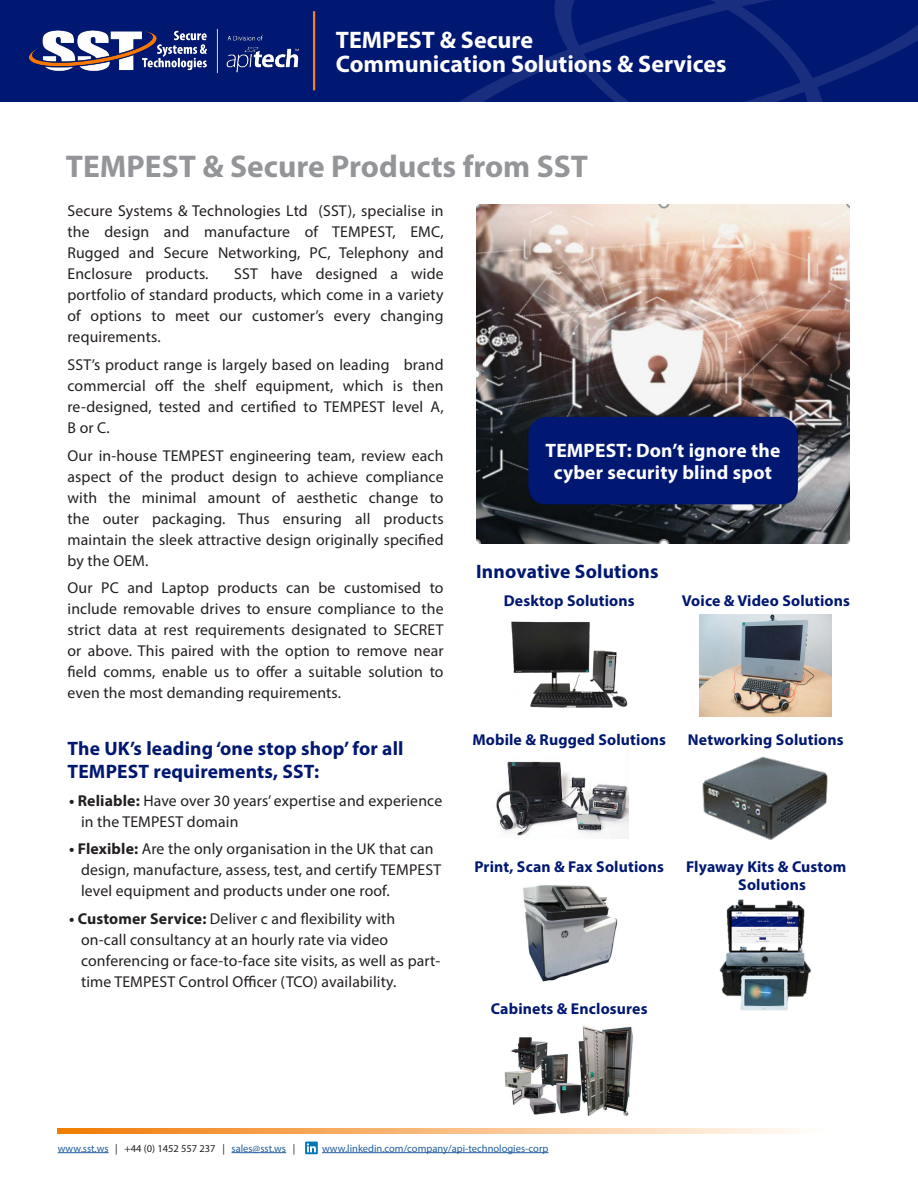
<style>
.page{position:relative;width:918px;height:1188px;background:#fff}
.page>*{position:absolute;margin:0;border:0;box-sizing:border-box;transform-origin:0 0}
.t1{font:700 31.5px "Myriad Pro";color:#939598}
.t2{font:700 24px/24px "Myriad Pro";color:#fff}
.t3{font:700 19.5px/22.5px "Myriad Pro";letter-spacing:.01em;color:#001871}
.t4{font:700 19.5px/22.5px "Myriad Pro";letter-spacing:.01em;color:#fff;text-align:center}
.t5{font:15.75px/21px "Myriad Pro";letter-spacing:.01em;color:#231f20;text-align:justify}
.t6{font:700 15.75px/18px "Myriad Pro";letter-spacing:.01em;color:#001871}
.t7{font:10.5px "Myriad Pro";color:#215e9e}
.s1{font-weight:700}
.s2{color:#231f20}
</style>
<div class="page">
<div style="left:0;top:0;width:918px;height:102px;background:#001871"></div>
<svg style="left:460px;top:25px;width:458px;height:77px"></svg>
<svg style="left:539px;top:0;width:301px;height:102px"></svg>
<hr style="left:313px;top:11px;width:2px;height:79px;background:#f58025">
<svg style="left:58px;top:1128px;width:739px;height:6px;background:#f8ba7c"></svg>
<img style="left:29px;top:29px;width:269px;height:43px">
<hr style="left:58px;top:1152px;width:51px;height:1px;background:#215e9e">
<hr style="left:232px;top:1152px;width:54px;height:1px;background:#215e9e">
<hr style="left:322px;top:1152px;width:226px;height:1px;background:#215e9e">
<svg style="left:305px;top:1142px;width:13px;height:12px"></svg>
<svg style="left:307px;top:1143px;width:9px;height:9px"></svg>
<img style="left:476px;top:204px;width:374px;height:339px">
<img style="left:504px;top:1026px;width:129px;height:90px">
<img style="left:523px;top:885px;width:95px;height:97px">
<img style="left:496px;top:761px;width:133px;height:78px">
<img style="left:511px;top:621px;width:117px;height:87px">
<img style="left:700px;top:615px;width:131px;height:101px">
<img style="left:702px;top:757px;width:126px;height:83px">
<img style="left:719px;top:899px;width:93px;height:112px">
<div style="left:529px;top:417px;width:268px;height:87px;background:#001871;border-radius:18px"></div>
<h2 class="t2" style="left:336px;top:27px;width:392px">TEMPEST &amp; Secure<br>Communication Solutions &amp; Services</h2>
<h1 class="t1" style="left:66px;top:146px;width:524px">TEMPEST &amp; Secure Products from SST</h1>
<p class="t5" style="left:68px;top:200px;width:378px">Secure Systems &amp; Technologies Ltd (SST), specialise in the design and manufacture of TEMPEST, EMC, Rugged and Secure Networking, PC, Telephony and Enclosure products.</p>
<p class="t5" style="left:68px;top:263px;width:378px;text-indent:167px">SST have designed a wide portfolio of standard products, which come in a variety of options to meet our customer’s every changing requirements.</p>
<p class="t5" style="left:68px;top:354px;width:378px">SST’s product range is largely based on leading brand commercial off the shelf equipment, which is then re-designed, tested and certified to TEMPEST level A, B or C.</p>
<p class="t5" style="left:68px;top:445px;width:378px">Our in-house TEMPEST engineering team, review each aspect of the product design to achieve compliance with the minimal amount of aesthetic change to the outer packaging. Thus ensuring all products maintain the sleek attractive design originally specified by the OEM.</p>
<p class="t5" style="left:68px;top:577px;width:378px">Our PC and Laptop products can be customised to include removable drives to ensure compliance to the strict data at rest requirements designated to SECRET or above. This paired with the option to remove near field comms, enable us to offer a suitable solution to even the most demanding requirements.</p>
<p class="t3" style="left:68px;top:737px;width:338px">The UK’s leading ‘one stop shop’ for all<br>TEMPEST requirements, SST:</p>
<p class="t5" style="left:81px;top:790px;width:363px;text-indent:-12px"><span class="s1">• Reliable:</span> Have over 30 years’ expertise and experience in the TEMPEST domain</p>
<p class="t5" style="left:81px;top:838px;width:362px;text-align:left;text-indent:-12px"><span class="s1">• Flexible:</span> Are the only organisation in the UK that can design, manufacture, assess, test, and certify TEMPEST level equipment and products under one roof.</p>
<p class="t5" style="left:81px;top:908px;width:361px;text-align:left;text-indent:-12px"><span class="s1">• Customer Service:</span> Deliver c and flexibility with on-call consultancy at an hourly rate via video conferencing or face-to-face site visits, as well as part&shy;time TEMPEST Control Officer (TCO) availability.</p>
<p class="t4" style="left:545px;top:438px;width:236px">TEMPEST: Don’t ignore the cyber security blind spot</p>
<p class="t3" style="left:476px;top:560px;width:184px">Innovative Solutions</p>
<p class="t6" style="left:504px;top:591px;width:132px">Desktop Solutions</p>
<p class="t6" style="left:682px;top:591px;width:170px">Voice &amp; Video Solutions</p>
<p class="t6" style="left:472px;top:730px;width:195px">Mobile &amp; Rugged Solutions</p>
<p class="t6" style="left:688px;top:730px;width:157px">Networking Solutions</p>
<p class="t6" style="left:474px;top:857px;width:191px">Print, Scan &amp; Fax Solutions</p>
<p class="t6" style="left:738px;top:857px;width:109px;text-indent:-52px">Flyaway Kits &amp; Custom<br>Solutions</p>
<p class="t6" style="left:491px;top:999px;width:158px">Cabinets &amp; Enclosures</p>
<p class="t7" style="left:58px;top:1142px;width:239px">www.sst.ws <span class="s2">| +44 (0) 1452 557 237 |</span> sales@sst.ws <span class="s2">|</span></p>
<p class="t7" style="left:322px;top:1142px;width:228px">www.linkedin.com/company/api-technologies-corp</p>
</div>
